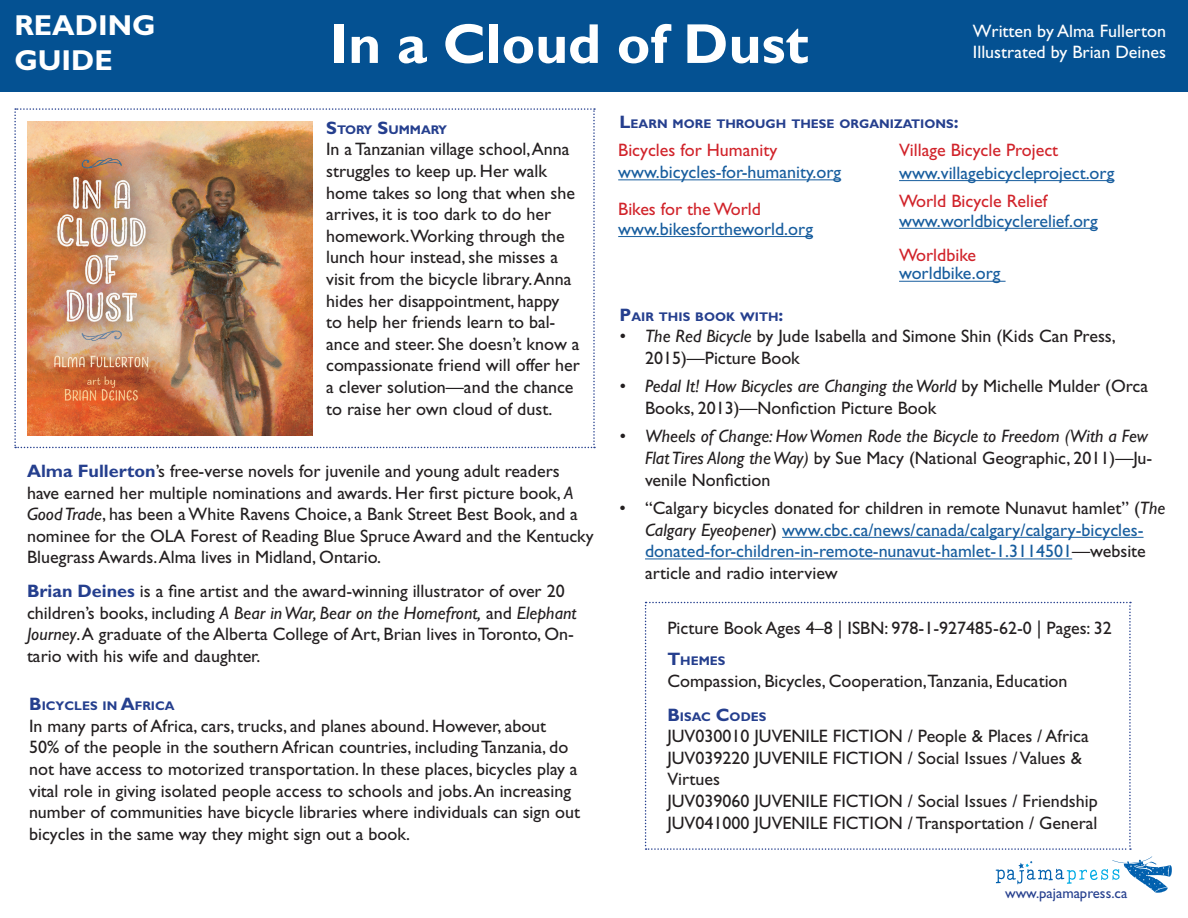
<style>
.page{position:relative;width:1188px;height:918px;background:#fff}
.page>*{position:absolute;margin:0;border:0;box-sizing:border-box;transform-origin:0 0}
.t1{font:700 56.55px "Gill Sans Std";color:#fff}
.t2{font:700 28.95px "Gill Sans Std";color:#fff}
.t3{font:18px/21.6px "Gill Sans Std";color:#231f20}
.Bullets{font:18px/21.6px "Gill Sans Std";color:#175d9e}
.t4{font:italic 18px/21.6px "Gill Sans Std";color:#231f20}
.Bullets-2{font:18px "Gill Sans Std";color:#d1232a}
.t5{font:18px "Gill Sans Std";color:#fff}
.t6{font:14.7px "Gill Sans Std";color:#253f8e}
.Heading{font:700 12.6px "Gill Sans Std";color:#253f8e}
.s1{font-size:18px}
.s2{font-weight:700;color:#253f8e}
.s3{font-style:italic}
.s4{font-style:normal}
.s5{color:#231f20}
.s6{font-style:italic;color:#231f20}
</style>
<div class="page">
<svg style="left:14px;top:108px;width:581px;height:340px"></svg>
<img style="left:27px;top:122px;width:286px;height:313px">
<div style="left:0;top:0;width:1188px;height:92px;background:#045192"></div>
<svg style="left:645px;top:602px;width:486px;height:248px"></svg>
<hr style="left:782px;top:537px;width:362px;height:1px;background:#175d9e">
<hr style="left:645px;top:558px;width:427px;height:1px;background:#175d9e">
<hr style="left:618px;top:179px;width:223px;height:1px;background:#175d9e">
<hr style="left:618px;top:236px;width:195px;height:1px;background:#175d9e">
<hr style="left:899px;top:180px;width:215px;height:1px;background:#175d9e">
<hr style="left:899px;top:228px;width:199px;height:1px;background:#175d9e">
<hr style="left:899px;top:281px;width:107px;height:1px;background:#175d9e">
<svg style="left:996px;top:856px;width:176px;height:37px"></svg>
<p class="t2" style="left:14px;top:8px;width:143px">READING</p>
<p class="t2" style="left:14px;top:43px;width:100px">GUIDE</p>
<p class="t1" style="left:329px;top:10px;width:481px">In a Cloud of Dust</p>
<p class="t5" style="left:973px;top:20px;width:195px">Written by Alma Fullerton</p>
<p class="t5" style="left:973px;top:42px;width:195px">Illustrated by Brian Deines</p>
<p class="Heading" style="left:326px;top:122px;width:122px"><span class="s1">S</span>TORY <span class="s1">S</span>UMMARY</p>
<p class="t3" style="left:326px;top:139px;width:255px">In a Tanzanian village school, Anna struggles to keep up. Her walk home takes so long that when she arrives, it is too dark to do her homework.Working through the lunch hour instead, she misses a visit from the bicycle library. Anna hides her disappointment, happy<br>to help her friends learn to bal&shy;ance and steer. She doesn’t know a compassionate friend will offer her a clever solution—and the chance to raise her own cloud of dust.</p>
<p class="t3" style="left:27px;top:460px;width:568px"><span class="s2">Alma Fullerton</span>’s free-verse novels for juvenile and young adult readers have earned her multiple nominations and awards. Her first picture book, <span class="s3">A Good Trade</span>, has been a White Ravens Choice, a Bank Street Best Book, and a nominee for the OLA Forest of Reading Blue Spruce Award and the Kentucky Bluegrass Awards. Alma lives in Midland, Ontario.</p>
<p class="t3" style="left:27px;top:580px;width:551px"><span class="s2">Brian Deines</span> is a fine artist and the award-winning illustrator of over 20 children’s books, including <span class="s3">A Bear in War, Bear on the Homefront,</span> and <span class="s3">Elephant Journey</span>. A graduate of the Alberta College of Art, Brian lives in Toronto, On&shy;tario with his wife and daughter.</p>
<p class="Heading" style="left:29px;top:699px;width:147px"><span class="s1">B</span>ICYCLES IN <span class="s1">A</span>FRICA</p>
<p class="t3" style="left:29px;top:715px;width:553px">In many parts of Africa, cars, trucks, and planes abound. However, about 50% of the people in the southern African countries, including Tanzania, do not have access to motorized transportation. In these places, bicycles play a vital role in giving isolated people access to schools and jobs. An increasing number of communities have bicycle libraries where individuals can sign out bicycles in the same way they might sign out a book.</p>
<p class="Heading" style="left:620px;top:116px;width:340px"><span class="s1">L</span>EARN MORE THROUGH THESE ORGANIZATIONS<span class="s1">:</span></p>
<p class="Bullets-2" style="left:618px;top:140px;width:161px">Bicycles for Humanity</p>
<p class="Bullets" style="left:618px;top:161px;width:224px">www.bicycles-for-humanity.org</p>
<p class="Bullets-2" style="left:618px;top:199px;width:144px">Bikes for the World</p>
<p class="Bullets" style="left:618px;top:218px;width:196px">www.bikesfortheworld.org</p>
<p class="Bullets-2" style="left:899px;top:140px;width:161px">Village Bicycle Project</p>
<p class="Bullets" style="left:899px;top:162px;width:217px">www.villagebicycleproject.org</p>
<p class="Bullets-2" style="left:899px;top:191px;width:150px">World Bicycle Relief</p>
<p class="Bullets" style="left:899px;top:210px;width:200px">www.worldbicyclerelief.org</p>
<p class="Bullets-2" style="left:899px;top:244px;width:78px">Worldbike</p>
<p class="Bullets" style="left:899px;top:263px;width:103px">worldbike.org</p>
<p class="Heading" style="left:620px;top:309px;width:165px"><span class="s1">P</span>AIR THIS BOOK WITH<span class="s1">:</span></p>
<p class="t3" style="left:645px;top:326px;width:472px;text-indent:-26px"><span class="s3">• The Red Bicycle</span> by Jude Isabella and Simone Shin (Kids Can Press,<br>2015)—Picture Book</p>
<p class="t3" style="left:645px;top:376px;width:505px;text-indent:-26px"><span class="s3">• Pedal It! How Bicycles are Changing the World</span> by Michelle Mulder (Orca<br>Books, 2013)—Nonfiction Picture Book</p>
<p class="t4" style="left:645px;top:426px;width:509px;text-indent:-26px">• Wheels of Change: How Women Rode the Bicycle to Freedom (With a Few<br>Flat Tires Along the Way) <span class="s4">by Sue Macy (National Geographic, 2011)—Ju&shy;venile Nonfiction</span></p>
<p class="Bullets" style="left:645px;top:497px;width:522px;text-indent:-26px"><span class="s5">• “Calgary bicycles donated for children in remote Nunavut hamlet” (</span><span class="s6">The Calgary Eyeopener</span><span class="s5">)</span> www.cbc.ca/news/canada/calgary/calgary-bicycles&shy;donated-for-children-in-remote-nunavut-hamlet-1.3114501<span class="s5">—website article and radio interview</span></p>
<p class="t3" style="left:667px;top:617px;width:446px">Picture Book Ages 4–8 | ISBN: 978-1-927485-62-0 | Pages: 32</p>
<p class="Heading" style="left:667px;top:654px;width:59px"><span class="s1">T</span>HEMES</p>
<p class="t3" style="left:667px;top:670px;width:402px">Compassion, Bicycles, Cooperation,Tanzania, Education</p>
<p class="Heading" style="left:667px;top:709px;width:100px"><span class="s1">B</span>ISAC <span class="s1">C</span>ODES</p>
<p class="t3" style="left:667px;top:725px;width:423px">JUV030010 JUVENILE FICTION / People &amp; Places / Africa</p>
<p class="t3" style="left:667px;top:747px;width:416px">JUV039220 JUVENILE FICTION / Social Issues / Values &amp;<br>Virtues</p>
<p class="t3" style="left:667px;top:790px;width:432px">JUV039060 JUVENILE FICTION / Social Issues / Friendship</p>
<p class="t3" style="left:667px;top:812px;width:432px">JUV041000 JUVENILE FICTION / Transportation / General</p>
<p class="t6" style="left:1005px;top:884px;width:124px">www.pajamapress.ca</p>
</div>
